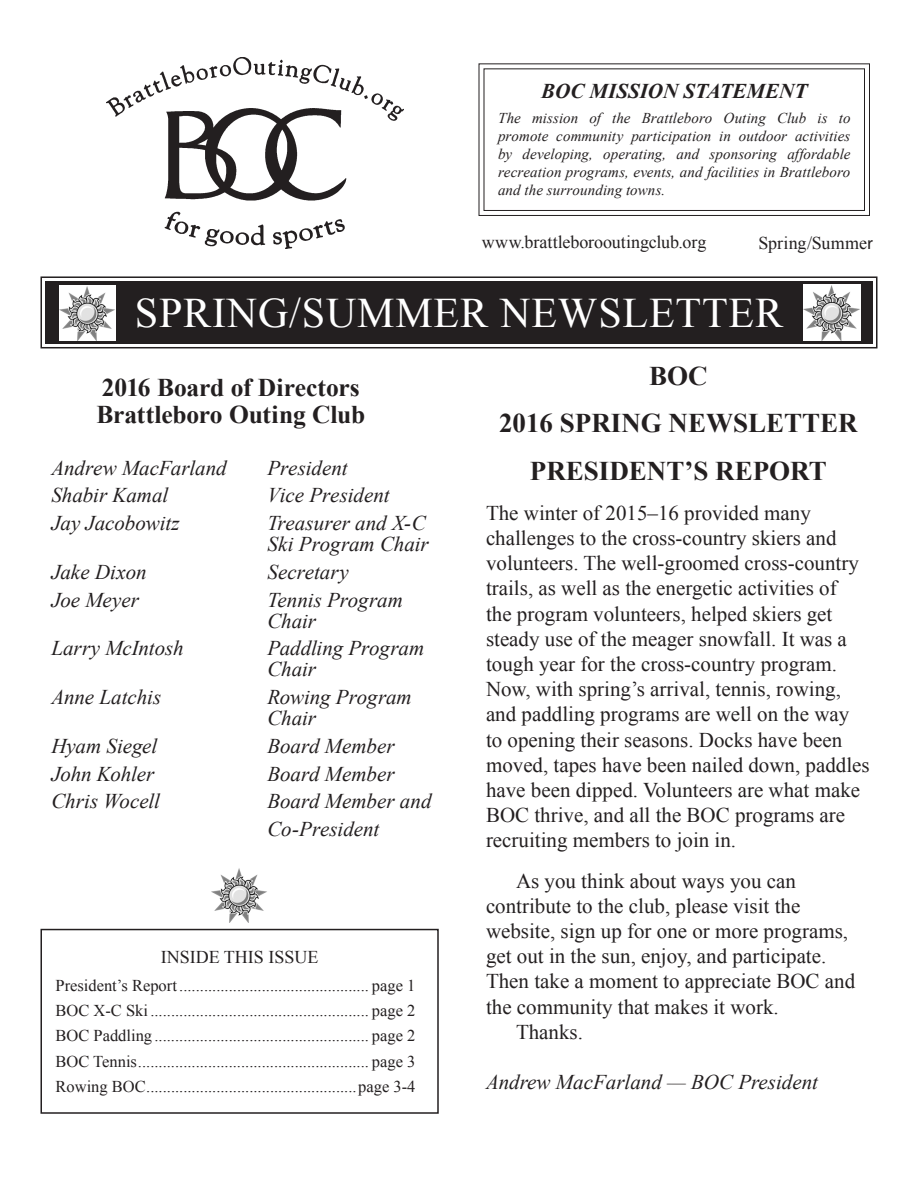
<style>
.page{position:relative;width:918px;height:1188px;background:#fff}
.page>*{position:absolute;margin:0;border:0;box-sizing:border-box;transform-origin:0 0}
.head{font:42px "Times New Roman";letter-spacing:.02em;color:#fff}
.t1{font:700 27px "Times New Roman";color:#231f20}
.text{font:700 25.5px "Times New Roman";letter-spacing:-.005em;color:#231f20}
.Body_Text_Indent{font:21px/25.2px "Times New Roman";color:#231f20}
.text-2{font:italic 21px/21px "Times New Roman";color:#231f20}
.Body_Text_Indent-2{font:italic 21px "Times New Roman";color:#231f20}
.head-2{font:italic 700 21px "Times New Roman";color:#231f20}
.text-3{font:18px "Times New Roman";letter-spacing:-.005em;color:#231f20}
.head-3{font:18px "Times New Roman";color:#231f20}
.contents{font:16.5px "Times New Roman";color:#231f20}
.italic{font:italic 15px/18px "Times New Roman";letter-spacing:.005em;color:#231f20;text-align:justify}
.s1{font-family:"Myriad Pro"}
</style>
<div class="page">
<svg style="left:478px;top:63px;width:392px;height:153px"></svg>
<div style="left:483px;top:68px;width:382px;height:143px;border:1px solid #231f20"></div>
<div style="left:40px;top:929px;width:399px;height:185px;border:2px solid #231f20"></div>
<img style="left:107px;top:58px;width:297px;height:191px">
<svg style="left:40px;top:276px;width:838px;height:73px;background:#3f3b3c"></svg>
<div style="left:48px;top:284px;width:822px;height:57px;border:2px solid #231f20"></div>
<img style="left:59px;top:285px;width:57px;height:55px">
<img style="left:804px;top:285px;width:56px;height:55px">
<img style="left:212px;top:868px;width:55px;height:55px">
<p class="head-2" style="left:541px;top:77px;width:268px">BOC MISSION STATEMENT</p>
<p class="italic" style="left:498px;top:109px;width:354px">The mission of the Brattleboro Outing Club is to promote community participation in outdoor activities by developing, operating, and sponsoring affordable recreation programs, events, and facilities in Brattleboro and the surrounding towns.</p>
<p class="text-3" style="left:482px;top:230px;width:226px">www.brattleborooutingclub.org</p>
<p class="text-3" style="left:758px;top:231px;width:116px">Spring/Summe<span class="s1">r</span></p>
<p class="head" style="left:135px;top:285px;width:650px">SPRING/SUMMER NEWSLETTER</p>
<p class="t1" style="left:649px;top:357px;width:60px">BOC</p>
<p class="t1" style="left:499px;top:405px;width:360px">2016 SPRING NEWSLETTER</p>
<p class="t1" style="left:530px;top:452px;width:298px">PRESIDENT’S REPORT</p>
<p class="Body_Text_Indent" style="left:486px;top:500px;width:385px">The winter of 2015–16 provided many challenges to the cross-country skiers and volunteers. The well-groomed cross-country trails, as well as the energetic activities of<br>the program volunteers, helped skiers get steady use of the meager snowfall. It was a tough year for the cross-country program.<br>Now, with spring’s arrival, tennis, rowing, and paddling programs are well on the way to opening their seasons. Docks have been moved, tapes have been nailed down, paddles have been dipped. Volunteers are what make BOC thrive, and all the BOC programs are recruiting members to join in.</p>
<p class="Body_Text_Indent" style="left:486px;top:868px;width:371px;text-indent:30px">As you think about ways you can contribute to the club, please visit the website, sign up for one or more programs, get out in the sun, enjoy, and participate.<br>Then take a moment to appreciate BOC and the community that makes it work.</p>
<p class="Body_Text_Indent" style="left:516px;top:1019px;width:69px">Thanks.</p>
<p class="Body_Text_Indent-2" style="left:486px;top:1068px;width:334px">Andrew MacFarland — BOC President</p>
<p class="text" style="left:102px;top:369px;width:259px">2016 Board of Directors</p>
<p class="text" style="left:97px;top:397px;width:270px">Brattleboro Outing Club</p>
<p class="text-2" style="left:51px;top:457px;width:177px">Andrew MacFarland</p>
<p class="text-2" style="left:267px;top:457px;width:82px">President</p>
<p class="text-2" style="left:51px;top:484px;width:118px">Shabir Kamal</p>
<p class="text-2" style="left:267px;top:484px;width:124px">Vice President</p>
<p class="text-2" style="left:51px;top:512px;width:130px">Jay Jacobowitz</p>
<p class="text-2" style="left:267px;top:512px;width:163px">Treasurer and X-C<br>Ski Program Chair</p>
<p class="text-2" style="left:51px;top:561px;width:97px">Jake Dixon</p>
<p class="text-2" style="left:267px;top:561px;width:83px">Secretary</p>
<p class="text-2" style="left:51px;top:589px;width:89px">Joe Meyer</p>
<p class="text-2" style="left:267px;top:589px;width:137px">Tennis Program<br>Chair</p>
<p class="text-2" style="left:51px;top:637px;width:134px">Larry McIntosh</p>
<p class="text-2" style="left:267px;top:637px;width:158px">Paddling Program<br>Chair</p>
<p class="text-2" style="left:51px;top:686px;width:111px">Anne Latchis</p>
<p class="text-2" style="left:267px;top:686px;width:146px">Rowing Program<br>Chair</p>
<p class="text-2" style="left:51px;top:735px;width:107px">Hyam Siegel</p>
<p class="text-2" style="left:267px;top:735px;width:129px">Board Member</p>
<p class="text-2" style="left:51px;top:763px;width:105px">John Kohler</p>
<p class="text-2" style="left:267px;top:763px;width:129px">Board Member</p>
<p class="text-2" style="left:51px;top:790px;width:110px">Chris Wocell</p>
<p class="text-2" style="left:267px;top:790px;width:166px">Board Member and</p>
<p class="text-2" style="left:267px;top:818px;width:114px">Co-President</p>
<p class="head-3" style="left:161px;top:945px;width:159px">INSIDE THIS ISSUE</p>
<p class="contents" style="left:56px;top:974px;width:362px">President’s Report .............................................. page 1</p>
<p class="contents" style="left:56px;top:999px;width:362px">BOC X-C Ski..................................................... page 2</p>
<p class="contents" style="left:56px;top:1025px;width:362px">BOC Paddling .................................................... page 2</p>
<p class="contents" style="left:56px;top:1050px;width:362px">BOC Tennis........................................................ page 3</p>
<p class="contents" style="left:56px;top:1075px;width:362px">Rowing BOC...................................................page 3-4</p>
</div>
